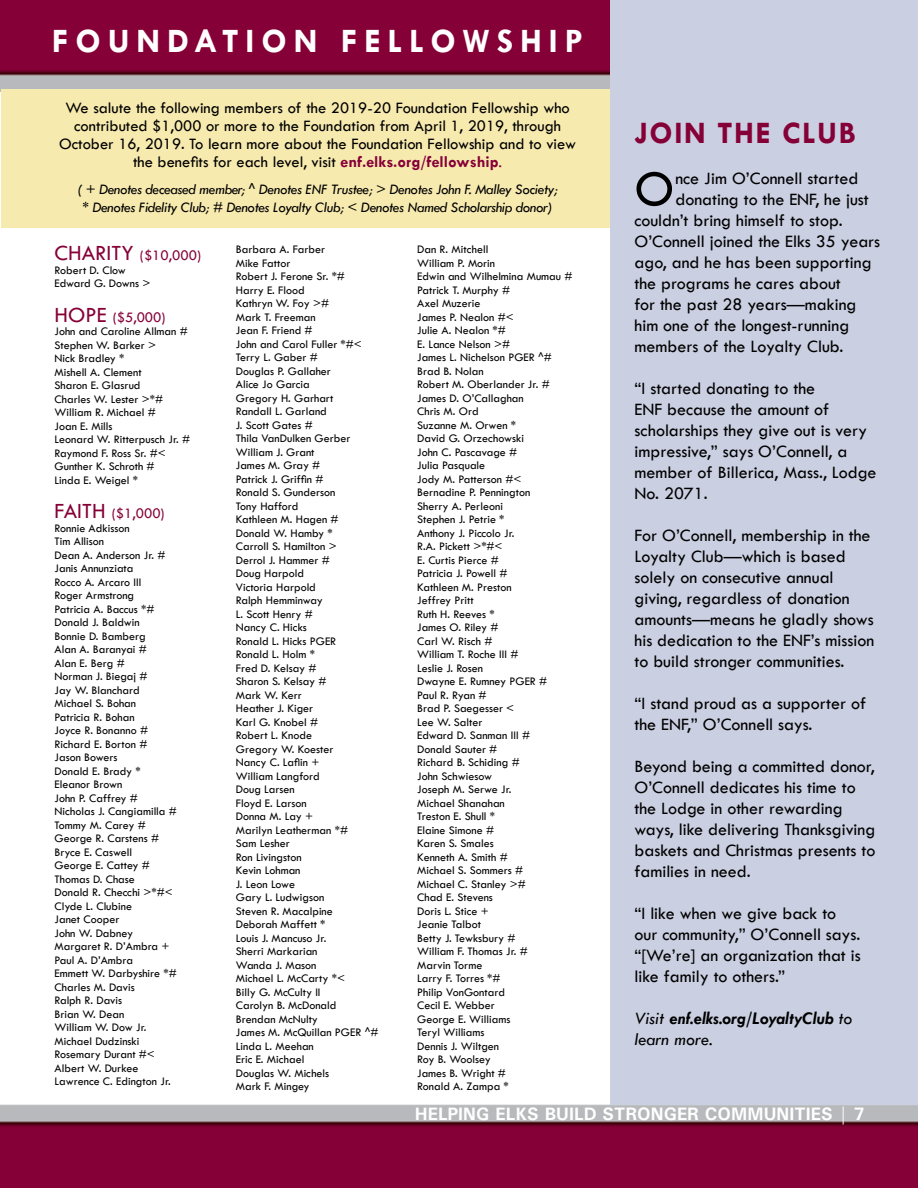
<style>
.page{position:relative;width:918px;height:1188px;background:#fff}
.page>*{position:absolute;margin:0;border:0;box-sizing:border-box;transform-origin:0 0}
.t1{font:51.75px "Tw Cen";color:#000}
.t2{font:700 34.5px "Tw Cen";letter-spacing:.2em;color:#fff}
.t3{font:700 31.5px "Tw Cen";letter-spacing:.05em;color:#860038}
.t4{font:18px/21px "Tw Cen";color:#000}
.t5{font:italic 700 18px/21px "Tw Cen";color:#000}
.t6{font:700 18px "Univers";color:#fff}
.t7{font:16.5px/18px "Tw Cen";color:#000;text-align:center}
.t8{font:italic 15px/18px "Tw Cen";letter-spacing:-.025em;color:#000;text-align:center}
.t9{font:15px "Tw Cen";color:#860038}
.t10{font:12px/13.5px "Tw Cen";color:#000}
.s1{font-weight:700;color:#860038}
.s2{font-style:italic;color:#860038}
.s3{font-size:22.5px}
.s4{font-weight:400}
</style>
<div class="page">
<img style="left:0;top:1105px;width:918px;height:83px">
<img style="left:0;top:0;width:610px;height:92px">
<div style="left:1px;top:89px;width:610px;height:138px;background:#f7eaaf"></div>
<div style="left:610px;top:0;width:308px;height:1105px;background:#cacfe1"></div>
<h2 class="t2" style="left:52px;top:21px;width:533px">FOUNDATION FELLOWSHIP</h2>
<p class="t7" style="left:59px;top:99px;width:518px">We salute the following members of the 2019-20 Foundation Fellowship who contributed $1,000 or more to the Foundation from April 1, 2019, through October 16, 2019. To learn more about the Foundation Fellowship and to view the benefits for each level, visit <span class="s1">enf.elks.org/fellowship</span><span class="s2">.</span></p>
<p class="t8" style="left:77px;top:180px;width:482px">( + Denotes deceased member; ^ Denotes ENF Trustee; &gt; Denotes John F. Malley Society; * Denotes Fidelity Club; # Denotes Loyalty Club; &lt; Denotes Named Scholarship donor)</p>
<p class="t9" style="left:55px;top:247px;width:148px"><span class="s3">CHARITY</span> ($10,000)</p>
<p class="t10" style="left:55px;top:263px;width:97px">Robert D. Clow<br>Edward G. Downs &gt;</p>
<p class="t9" style="left:55px;top:308px;width:113px"><span class="s3">HOPE</span> ($5,000)</p>
<p class="t10" style="left:55px;top:325px;width:137px">John and Caroline Allman #<br>Stephen W. Barker &gt;<br>Nick Bradley *<br>Mishell A. Clement<br>Sharon E. Glasrud<br>Charles W. Lester &gt;*#<br>William R. Michael #<br>Joan E. Mills<br>Leonard W. Ritterpusch Jr. #<br>Raymond F. Ross Sr. #&lt;<br>Gunther K. Schroth #<br>Linda E. Weigel *</p>
<p class="t9" style="left:55px;top:504px;width:112px"><span class="s3">FAITH</span> ($1,000)</p>
<p class="t10" style="left:55px;top:521px;width:124px">Ronnie Adkisson<br>Tim Allison<br>Dean A. Anderson Jr. #<br>Janis Annunziata<br>Rocco A. Arcaro III<br>Roger Armstrong<br>Patricia A. Baccus *#<br>Donald J. Baldwin<br>Bonnie D. Bamberg<br>Alan A. Baranyai #<br>Alan E. Berg #<br>Norman J. Biegaj #<br>Jay W. Blanchard<br>Michael S. Bohan<br>Patricia R. Bohan<br>Joyce R. Bonanno #<br>Richard E. Borton #<br>Jason Bowers<br>Donald E. Brady *<br>Eleanor Brown<br>John P. Caffrey #<br>Nicholas J. Cangiamilla #<br>Tommy M. Carey #<br>George R. Carstens #<br>Bryce E. Caswell<br>George E. Cattey #<br>Thomas D. Chase<br>Donald R. Checchi &gt;*#&lt;<br>Clyde L. Clubine<br>Janet Cooper<br>John W. Dabney<br>Margaret R. D’Ambra +<br>Paul A. D’Ambra<br>Emmett W. Darbyshire *#<br>Charles M. Davis<br>Ralph R. Davis<br>Brian W. Dean<br>William W. Dow Jr.<br>Michael Dudzinski<br>Rosemary Durant #&lt;<br>Albert W. Durkee<br>Lawrence C. Edington Jr.</p>
<p class="t10" style="left:236px;top:243px;width:144px">Barbara A. Farber<br>Mike Fattor<br>Robert J. Ferone Sr. *#<br>Harry E. Flood<br>Kathryn W. Foy &gt;#<br>Mark T. Freeman<br>Jean F. Friend #<br>John and Carol Fuller *#&lt;<br>Terry L. Gaber #<br>Douglas P. Gallaher<br>Alice Jo Garcia<br>Gregory H. Garhart<br>Randall L. Garland<br>J. Scott Gates #<br>Thila VanDulken Gerber<br>William J. Grant<br>James M. Gray #<br>Patrick J. Griffin #<br>Ronald S. Gunderson<br>Tony Hafford<br>Kathleen M. Hagen #<br>Donald W. Hamby *<br>Carroll S. Hamilton &gt;<br>Derrol J. Hammer #<br>Doug Harpold<br>Victoria Harpold<br>Ralph Hemminway<br>L. Scott Henry #<br>Nancy C. Hicks<br>Ronald L. Hicks PGER<br>Ronald L. Holm *<br>Fred D. Kelsay #<br>Sharon S. Kelsay #<br>Mark W. Kerr<br>Heather J. Kiger<br>Karl G. Knobel #<br>Robert L. Knode<br>Gregory W. Koester<br>Nancy C. Laflin +<br>William Langford<br>Doug Larsen<br>Floyd E. Larson<br>Donna M. Lay +<br>Marilyn Leatherman *#<br>Sam Lesher<br>Ron Livingston<br>Kevin Lohman<br>J. Leon Lowe<br>Gary L. Ludwigson<br>Steven R. Macalpine<br>Deborah Maffett *<br>Louis J. Mancuso Jr.<br>Sherri Markarian<br>Wanda J. Mason<br>Michael L. McCarty *&lt;<br>Billy G. McCulty II<br>Carolyn B. McDonald<br>Brendan McNulty<br>James M. McQuillan PGER ^#<br>Linda L. Meehan<br>Eric E. Michael<br>Douglas W. Michels<br>Mark F. Mingey</p>
<p class="t10" style="left:417px;top:243px;width:157px">Dan R. Mitchell<br>William P. Morin<br>Edwin and Wilhelmina Mumau #<br>Patrick T. Murphy #<br>Axel Muzerie<br>James P. Nealon #&lt;<br>Julie A. Nealon *#<br>E. Lance Nelson &gt;#<br>James L. Nichelson PGER ^#<br>Brad B. Nolan<br>Robert M. Oberlander Jr. #<br>James D. O’Callaghan<br>Chris M. Ord<br>Suzanne M. Orwen *<br>David G. Orzechowski<br>John C. Pascavage #<br>Julia Pasquale<br>Jody M. Patterson #&lt;<br>Bernadine P. Pennington<br>Sherry A. Perleoni<br>Stephen J. Petrie *<br>Anthony J. Piccolo Jr.<br>R.A. Pickett &gt;*#&lt;<br>E. Curtis Pierce #<br>Patricia J. Powell #<br>Kathleen M. Preston<br>Jeffrey Pritt<br>Ruth H. Reeves *<br>James O. Riley #<br>Carl W. Risch #<br>William T. Roche III #<br>Leslie J. Rosen<br>Dwayne E. Rumney PGER #<br>Paul R. Ryan #<br>Brad P. Saegesser &lt;<br>Lee W. Salter<br>Edward D. Sanman III #<br>Donald Sauter #<br>Richard B. Schiding #<br>John Schwiesow<br>Joseph M. Serwe Jr.<br>Michael Shanahan<br>Treston E. Shull *<br>Elaine Simone #<br>Karen S. Smales<br>Kenneth A. Smith #<br>Michael S. Sommers #<br>Michael C. Stanley &gt;#<br>Chad E. Stevens<br>Doris L. Stice +<br>Jeanie Talbot<br>Betty J. Tewksbury #<br>William F. Thomas Jr. #<br>Marvin Torme<br>Larry F. Torres *#<br>Philip VonGontard<br>Cecil E. Webber<br>George E. Williams<br>Teryl Williams<br>Dennis J. Wiltgen<br>Roy B. Woolsey<br>James B. Wright #<br>Ronald A. Zampa *</p>
<h3 class="t3" style="left:634px;top:114px;width:222px">JOIN THE CLUB</h3>
<h1 class="t1" style="left:634px;top:158px;width:41px">O</h1>
<h3 class="t4" style="left:675px;top:168px;width:184px">nce Jim O’Connell started</h3>
<h3 class="t4" style="left:675px;top:189px;width:195px">donating to the ENF, he just</h3>
<h3 class="t4" style="left:635px;top:210px;width:210px">couldn’t bring himself to stop.</h3>
<h3 class="t4" style="left:635px;top:231px;width:247px">O’Connell joined the Elks 35 years</h3>
<h3 class="t4" style="left:635px;top:252px;width:239px">ago, and he has been supporting</h3>
<h3 class="t4" style="left:635px;top:273px;width:208px">the programs he cares about</h3>
<h3 class="t4" style="left:635px;top:294px;width:224px">for the past 28 years—making</h3>
<h3 class="t4" style="left:635px;top:315px;width:216px">him one of the longest-running</h3>
<h3 class="t4" style="left:635px;top:336px;width:210px">members of the Loyalty Club.</h3>
<h3 class="t4" style="left:635px;top:378px;width:243px">“I started donating to the<br>ENF because the amount of scholarships they give out is very impressive,” says O’Connell, a member of Billerica, Mass., Lodge<br>No. 2071.</h3>
<h3 class="t4" style="left:635px;top:525px;width:241px">For O’Connell, membership in the<br>Loyalty Club—which is based solely on consecutive annual giving, regardless of donation amounts—means he gladly shows his dedication to the ENF’s mission to build stronger communities.</h3>
<h3 class="t4" style="left:635px;top:693px;width:233px">“I stand proud as a supporter of the ENF,” O’Connell says.</h3>
<h3 class="t4" style="left:635px;top:756px;width:242px">Beyond being a committed donor,<br>O’Connell dedicates his time to the Lodge in other rewarding ways, like delivering Thanksgiving baskets and Christmas presents to families in need.</h3>
<h3 class="t4" style="left:635px;top:903px;width:228px">“I like when we give back to our community,” O’Connell says. “[We’re] an organization that is like family to others.”</h3>
<h3 class="t5" style="left:635px;top:1008px;width:219px"><span class="s4">Visit</span> enf.elks.org/LoyaltyClub <span class="s4">to learn more.</span></h3>
<h3 class="t6" style="left:415px;top:1103px;width:452px">HELPING ELKS BUILD STRONGER COMMUNITIES | 7</h3>
</div>
